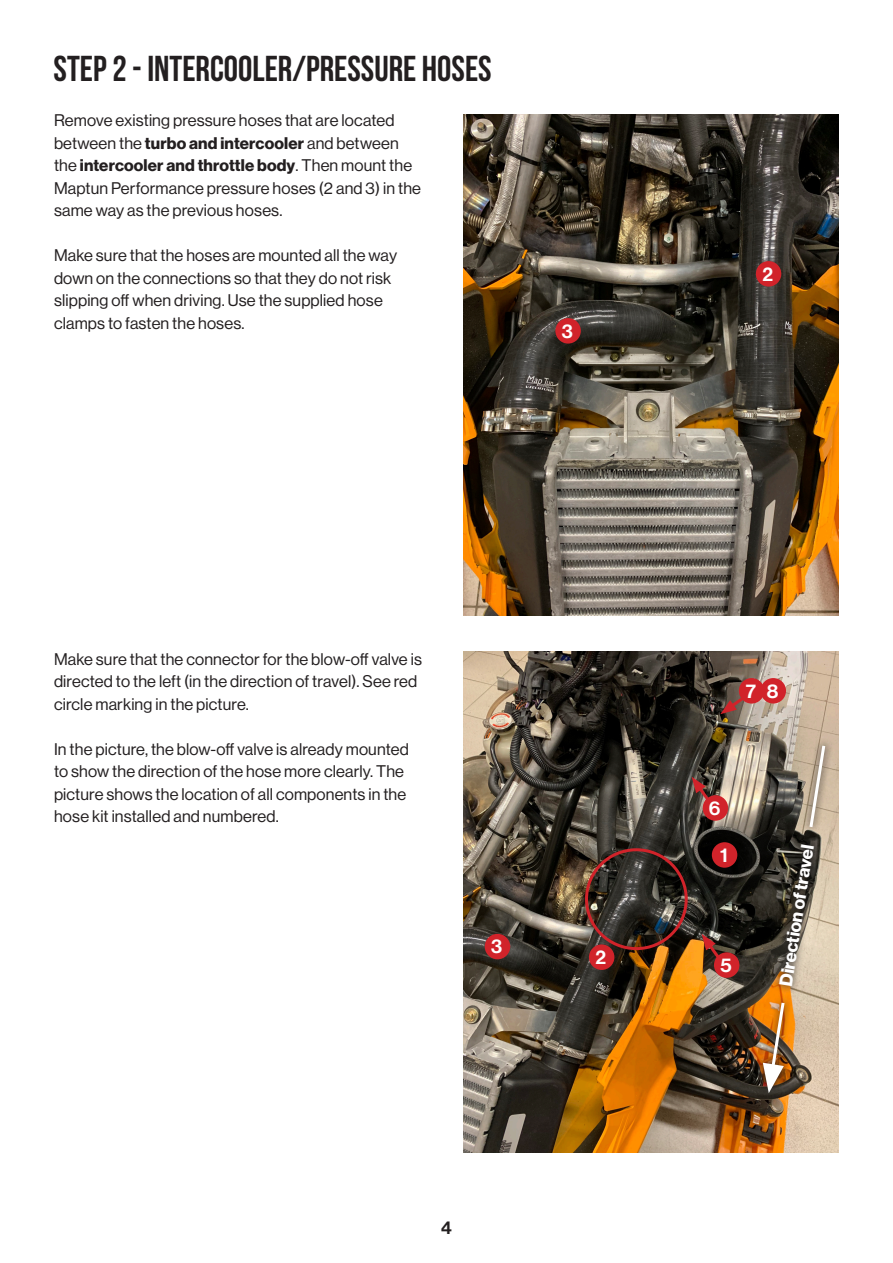
<style>
.page{position:relative;width:893px;height:1263px;background:#fff}
.page>*{position:absolute;margin:0;border:0;box-sizing:border-box;transform-origin:0 0}
.t1{font:700 36px "Bebas Neue";color:#231f20}
.t2{font:19.5px "N Haas Grotesk DS Pro 65 Md";color:#fff}
.t3{font:18px "N Haas Grotesk DS Pro 75 Bd";color:#fff}
.t4{font:18px "N Haas Grotesk DS Pro 65 Md";color:#231f20}
.t5{font:16.5px/22.5px "N Haas Grotesk DS Pro 55 Rg";letter-spacing:.01em;color:#231f20}
.s1{font-family:"N Haas Grotesk DS Pro 75 Bd"}
</style>
<div class="page">
<img style="left:463px;top:114px;width:376px;height:501px">
<img style="left:463px;top:652px;width:376px;height:501px">
<div style="left:756px;top:261px;width:25px;height:26px;background:#d1232a;border-radius:50%"></div>
<div style="left:555px;top:318px;width:26px;height:26px;background:#d1232a;border-radius:50%"></div>
<div style="left:712px;top:842px;width:25px;height:26px;background:#d1232a;border-radius:50%"></div>
<div style="left:485px;top:934px;width:25px;height:25px;background:#d1232a;border-radius:50%"></div>
<div style="left:589px;top:944px;width:25px;height:26px;background:#d1232a;border-radius:50%"></div>
<div style="left:714px;top:952px;width:25px;height:26px;background:#d1232a;border-radius:50%"></div>
<svg style="left:702px;top:934px;width:21px;height:28px"></svg>
<div style="left:703px;top:795px;width:25px;height:26px;background:#d1232a;border-radius:50%"></div>
<svg style="left:692px;top:777px;width:21px;height:28px"></svg>
<div style="left:585px;top:848px;width:103px;height:102px;border:3px solid #d1232a;border-radius:50%"></div>
<div style="left:739px;top:678px;width:25px;height:25px;background:#d1232a;border-radius:50%"></div>
<svg style="left:720px;top:693px;width:28px;height:21px"></svg>
<div style="left:760px;top:678px;width:26px;height:25px;background:#d1232a;border-radius:50%"></div>
<svg style="left:755px;top:995px;width:37px;height:105px;background:#975d1d"></svg>
<img style="left:763px;top:999px;width:23px;height:94px">
<svg style="left:802px;top:738px;width:30px;height:96px"></svg>
<svg style="left:807px;top:742px;width:20px;height:88px;background:#c4b4a1"></svg>
<img style="left:772px;top:836px;width:49px;height:157px">
<p class="t1" style="left:54px;top:49px;width:440px">STEP 2 - INTERCOOLER/PRESSURE HOSES</p>
<p class="t5" style="left:54px;top:109px;width:369px">Remove existing pressure hoses that are located between the <span class="s1">turbo and intercooler</span> and between the <span class="s1">intercooler and throttle body</span>. Then mount the Maptun Performance pressure hoses (2 and 3) in the same way as the previous hoses.</p>
<p class="t5" style="left:54px;top:244px;width:345px">Make sure that the hoses are mounted all the way down on the connections so that they do not risk slipping off when driving. Use the supplied hose clamps to fasten the hoses.</p>
<p class="t2" style="left:562px;top:319px;width:13px">3</p>
<p class="t2" style="left:762px;top:262px;width:12px">2</p>
<p class="t5" style="left:54px;top:648px;width:369px">Make sure that the connector for the blow-off valve is directed to the left (in the direction of travel). See red circle marking in the picture.</p>
<p class="t5" style="left:54px;top:738px;width:356px">In the picture, the blow-off valve is already mounted to show the direction of the hose more clearly. The picture shows the location of all components in the hose kit installed and numbered.</p>
<p class="t2" style="left:491px;top:935px;width:13px">3</p>
<p class="t2" style="left:596px;top:946px;width:12px">2</p>
<p class="t4" style="left:441px;top:1217px;width:12px">4</p>
<p class="t2" style="left:746px;top:679px;width:12px">7</p>
<p class="t2" style="left:767px;top:679px;width:13px">8</p>
<p class="t2" style="left:709px;top:797px;width:13px">6</p>
<p class="t2" style="left:720px;top:844px;width:9px">1</p>
<p class="t2" style="left:720px;top:954px;width:13px">5</p>
<p class="t3" style="left:775px;top:984px;width:145px;rotate:-81deg">Direction of travel</p>
</div>
